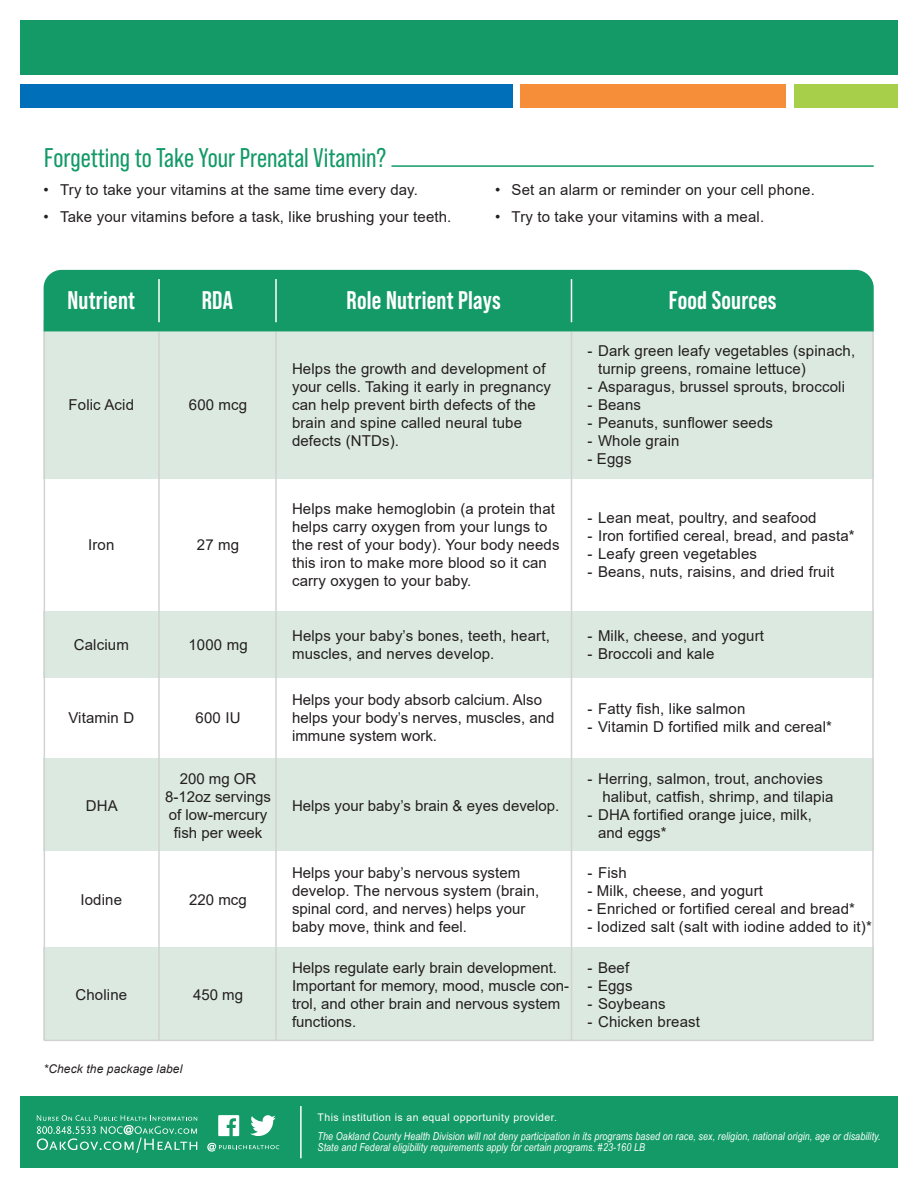
<style>
.page{position:relative;width:918px;height:1188px;background:#fff}
.page>*{position:absolute;margin:0;border:0;box-sizing:border-box;transform-origin:0 0}
.t1{font:27px "Bebas Neue Pro";color:#139a67}
.t2{font:700 25.5px "Bebas Neue Pro";letter-spacing:.01em;color:#fff}
.t3{font:15px/18px "Arial";letter-spacing:.01em;color:#231f20}
.t4{font:italic 12px "Arial";letter-spacing:.01em;color:#231f20}
.t5{font:italic 10.8px "Arial Narrow";letter-spacing:.01em;color:#fff}
.t6{font:10.5px "Arial";letter-spacing:.04em;color:#fff}
</style>
<div class="page">
<div style="left:20px;top:1096px;width:878px;height:72px;background:#139a67"></div>
<svg style="left:218px;top:1115px;width:21px;height:21px"></svg>
<svg style="left:250px;top:1115px;width:26px;height:21px"></svg>
<svg style="left:37px;top:1115px;width:160px;height:38px"></svg>
<svg style="left:207px;top:1143px;width:72px;height:9px"></svg>
<hr style="left:300px;top:1106px;width:2px;height:52px;background:#fff">
<div style="left:520px;top:84px;width:266px;height:24px;background:#f68d38"></div>
<div style="left:20px;top:20px;width:878px;height:55px;background:#139a67"></div>
<div style="left:794px;top:84px;width:104px;height:24px;background:#a7cf4a"></div>
<div style="left:20px;top:84px;width:493px;height:24px;background:#006fba"></div>
<hr style="left:392px;top:165px;width:482px;height:2px;background:#139a67">
<div style="left:44px;top:331px;width:830px;height:147px;background:#dce9e0"></div>
<div style="left:44px;top:611px;width:830px;height:67px;background:#dce9e0"></div>
<div style="left:44px;top:758px;width:830px;height:93px;background:#dce9e0"></div>
<div style="left:44px;top:947px;width:830px;height:93px;background:#dce9e0"></div>
<hr style="left:158px;top:332px;width:2px;height:709px;background:#d1d2d4">
<hr style="left:275px;top:332px;width:2px;height:709px;background:#d1d2d4">
<hr style="left:571px;top:332px;width:1px;height:709px;background:#d1d2d4">
<div style="left:44px;top:270px;width:830px;height:61px;background:#139a67"></div>
<hr style="left:158px;top:279px;width:2px;height:43px;background:#fff">
<hr style="left:275px;top:279px;width:2px;height:43px;background:#fff">
<hr style="left:571px;top:279px;width:1px;height:43px;background:#fff">
<p class="t1" style="left:44px;top:143px;width:343px">Forgetting to Take Your Prenatal Vitamin?</p>
<p class="t3" style="left:44px;top:180px;width:376px">• Try to take your vitamins at the same time every day.</p>
<p class="t3" style="left:44px;top:207px;width:409px">• Take your vitamins before a task, like brushing your teeth.</p>
<p class="t3" style="left:495px;top:180px;width:321px">• Set an alarm or reminder on your cell phone.</p>
<p class="t3" style="left:495px;top:207px;width:271px">• Try to take your vitamins with a meal.</p>
<p class="t2" style="left:68px;top:286px;width:69px">Nutrient</p>
<p class="t2" style="left:202px;top:286px;width:33px">RDA</p>
<p class="t2" style="left:346px;top:286px;width:156px">Role Nutrient Plays</p>
<p class="t2" style="left:669px;top:286px;width:109px">Food Sources</p>
<p class="t3" style="left:69px;top:395px;width:67px">Folic Acid</p>
<p class="t3" style="left:189px;top:395px;width:60px">600 mcg</p>
<p class="t3" style="left:88px;top:536px;width:28px">Iron</p>
<p class="t3" style="left:197px;top:536px;width:44px">27 mg</p>
<p class="t3" style="left:74px;top:636px;width:57px">Calcium</p>
<p class="t3" style="left:188px;top:636px;width:61px">1000 mg</p>
<p class="t3" style="left:68px;top:709px;width:67px">Vitamin D</p>
<p class="t3" style="left:196px;top:709px;width:46px">600 IU</p>
<p class="t3" style="left:86px;top:796px;width:33px">DHA</p>
<p class="t3" style="left:180px;top:769px;width:78px">200 mg OR</p>
<p class="t3" style="left:165px;top:787px;width:107px">8-12oz servings</p>
<p class="t3" style="left:169px;top:805px;width:100px;text-align:center">of low-mercury fish per week</p>
<p class="t3" style="left:80px;top:890px;width:43px">Iodine</p>
<p class="t3" style="left:189px;top:890px;width:59px">220 mcg</p>
<p class="t3" style="left:75px;top:985px;width:53px">Choline</p>
<p class="t3" style="left:193px;top:985px;width:52px">450 mg</p>
<p class="t4" style="left:44px;top:1061px;width:140px">*Check the package label</p>
<p class="t3" style="left:292px;top:359px;width:261px">Helps the growth and development of your cells. Taking it early in pregnancy can help prevent birth defects of the brain and spine called neural tube</p>
<p class="t3" style="left:292px;top:431px;width:109px">defects (NTDs).</p>
<p class="t3" style="left:292px;top:500px;width:269px">Helps make hemoglobin (a protein that helps carry oxygen from your lungs to the rest of your body). Your body needs this iron to make more blood so it can carry oxygen to your baby.</p>
<p class="t3" style="left:292px;top:627px;width:259px">Helps your baby’s bones, teeth, heart,</p>
<p class="t3" style="left:292px;top:645px;width:204px">muscles, and nerves develop.</p>
<p class="t3" style="left:292px;top:691px;width:264px">Helps your body absorb calcium. Also helps your body’s nerves, muscles, and immune system work.</p>
<p class="t3" style="left:292px;top:796px;width:269px">Helps your baby’s brain &amp; eyes develop.</p>
<p class="t3" style="left:292px;top:864px;width:230px">Helps your baby’s nervous system</p>
<p class="t3" style="left:292px;top:882px;width:249px">develop. The nervous system (brain,</p>
<p class="t3" style="left:292px;top:900px;width:235px">spinal cord, and nerves) helps your</p>
<p class="t3" style="left:292px;top:918px;width:177px">baby move, think and feel.</p>
<p class="t3" style="left:292px;top:958px;width:279px">Helps regulate early brain development.<br>Important for memory, mood, muscle con&shy;trol, and other brain and nervous system functions.</p>
<p class="t3" style="left:588px;top:341px;width:269px">- Dark green leafy vegetables (spinach,</p>
<p class="t3" style="left:598px;top:359px;width:209px">turnip greens, romaine lettuce)</p>
<p class="t3" style="left:588px;top:377px;width:259px">- Asparagus, brussel sprouts, broccoli</p>
<p class="t3" style="left:588px;top:395px;width:55px">- Beans</p>
<p class="t3" style="left:588px;top:413px;width:187px">- Peanuts, sunflower seeds</p>
<p class="t3" style="left:588px;top:431px;width:94px">- Whole grain</p>
<p class="t3" style="left:588px;top:449px;width:46px">- Eggs</p>
<p class="t3" style="left:588px;top:509px;width:231px">- Lean meat, poultry, and seafood</p>
<p class="t3" style="left:588px;top:527px;width:269px">- Iron fortified cereal, bread, and pasta*</p>
<p class="t3" style="left:588px;top:545px;width:171px">- Leafy green vegetables</p>
<p class="t3" style="left:588px;top:563px;width:248px">- Beans, nuts, raisins, and dried fruit</p>
<p class="t3" style="left:588px;top:627px;width:178px">- Milk, cheese, and yogurt</p>
<p class="t3" style="left:588px;top:645px;width:129px">- Broccoli and kale</p>
<p class="t3" style="left:588px;top:700px;width:159px">- Fatty fish, like salmon</p>
<p class="t3" style="left:588px;top:718px;width:246px">- Vitamin D fortified milk and cereal*</p>
<p class="t3" style="left:588px;top:769px;width:237px">- Herring, salmon, trout, anchovies</p>
<p class="t3" style="left:602px;top:787px;width:233px">halibut, catfish, shrimp, and tilapia</p>
<p class="t3" style="left:588px;top:805px;width:226px">- DHA fortified orange juice, milk,</p>
<p class="t3" style="left:598px;top:823px;width:70px">and eggs*</p>
<p class="t3" style="left:588px;top:864px;width:41px">- Fish</p>
<p class="t3" style="left:588px;top:882px;width:177px">- Milk, cheese, and yogurt</p>
<p class="t3" style="left:588px;top:900px;width:269px">- Enriched or fortified cereal and bread*</p>
<p class="t3" style="left:588px;top:918px;width:286px">- Iodized salt (salt with iodine added to it)*</p>
<p class="t3" style="left:588px;top:958px;width:43px">- Beef</p>
<p class="t3" style="left:588px;top:976px;width:47px">- Eggs</p>
<p class="t3" style="left:588px;top:994px;width:80px">- Soybeans</p>
<p class="t3" style="left:588px;top:1012px;width:114px">- Chicken breast</p>
<p class="t6" style="left:318px;top:1110px;width:241px">This institution is an equal opportunity provider.</p>
<p class="t5" style="left:318px;top:1129px;width:564px">The Oakland County Health Division will not deny participation in its programs based on race, sex, religion, national origin, age or disability.</p>
<p class="t5" style="left:318px;top:1140px;width:329px">State and Federal eligibility requirements apply for certain programs. #23-160 LB</p>
</div>
